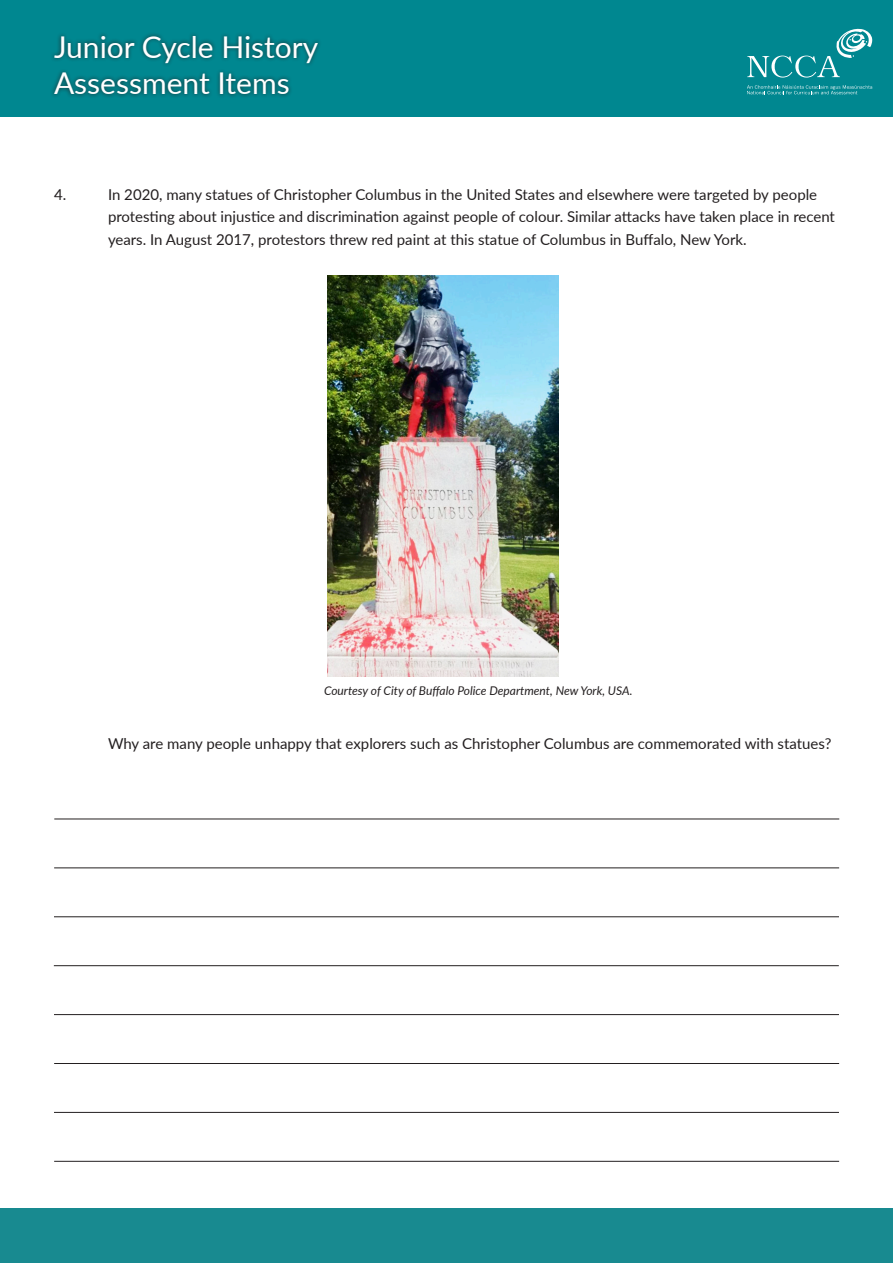
<style>
.page{position:relative;width:893px;height:1263px;background:#fff}
.page>*{position:absolute;margin:0;border:0;box-sizing:border-box;transform-origin:0 0}
.t1{font:30px/36px "Lato";color:#fff}
.t2{font:15px/22.5px "Lato";color:#231f20}
.t3{font:italic 12px "Lato";color:#231f20}
</style>
<div class="page">
<div style="left:0;top:0;width:893px;height:116px;background:#008790"></div>
<svg style="left:747px;top:85px;width:125px;height:9px"></svg>
<svg style="left:747px;top:28px;width:125px;height:50px"></svg>
<div style="left:50px;top:32px;width:272px;height:67px;background:#231f20;opacity:.73"></div>
<div style="left:0;top:1209px;width:893px;height:54px;background:#188a90"></div>
<hr style="left:54px;top:916px;width:785px;height:1px;background:#231f20">
<hr style="left:54px;top:965px;width:785px;height:1px;background:#231f20">
<hr style="left:54px;top:1014px;width:785px;height:1px;background:#231f20">
<hr style="left:54px;top:1063px;width:785px;height:1px;background:#231f20">
<hr style="left:54px;top:1112px;width:785px;height:1px;background:#231f20">
<hr style="left:54px;top:1161px;width:785px;height:1px;background:#231f20">
<hr style="left:54px;top:819px;width:785px;height:1px;background:#231f20">
<hr style="left:54px;top:867px;width:785px;height:1px;background:#231f20">
<img style="left:328px;top:275px;width:230px;height:401px">
<h1 class="t1" style="left:54px;top:27px;width:266px">Junior Cycle History<br>Assessment Items</h1>
<p class="t2" style="left:54px;top:182px;width:14px">4.</p>
<p class="t2" style="left:108px;top:182px;width:728px">In 2020, many statues of Christopher Columbus in the United States and elsewhere were targeted by people protesting about injustice and discrimination against people of colour. Similar attacks have taken place in recent years. In August 2017, protestors threw red paint at this statue of Columbus in Buffalo, New York.</p>
<p class="t3" style="left:324px;top:682px;width:310px">Courtesy of City of Buffalo Police Department, New York, USA.</p>
<p class="t2" style="left:108px;top:731px;width:725px">Why are many people unhappy that explorers such as Christopher Columbus are commemorated with statues?</p>
</div>
